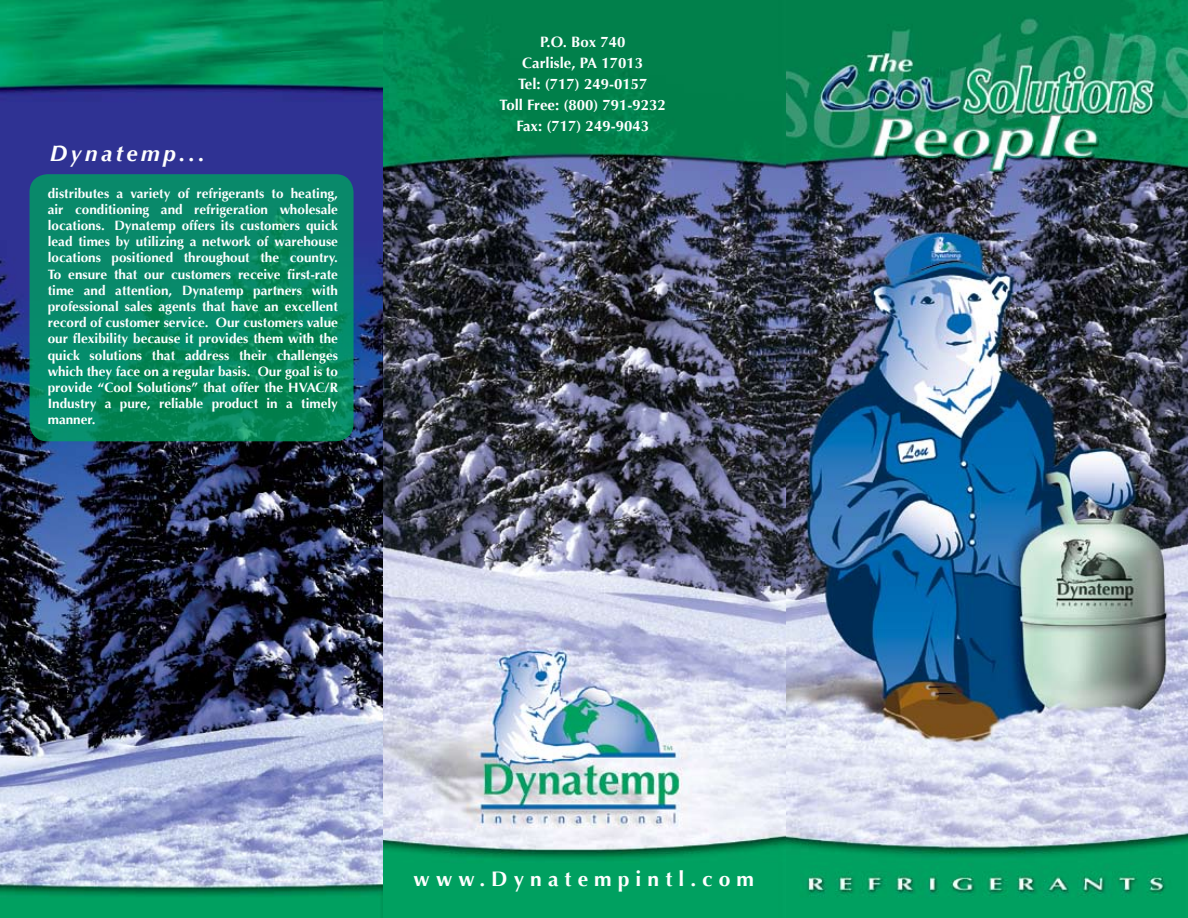
<style>
.page{position:relative;width:1188px;height:918px;background:#fff}
.page>*{position:absolute;margin:0;border:0;box-sizing:border-box;transform-origin:0 0}
.t1{font:italic 700 22.5px "Optima";letter-spacing:.15em;color:#fff}
.t2{font:700 21px "Optima";letter-spacing:.29em;color:#fff}
.t3{font:700 15px/21px "Optima";color:#fff;text-align:center}
.t4{font:700 13.5px/16.2px "Optima";color:#fff;text-align:justify}
</style>
<div class="page">
<img style="left:0;top:0;width:1188px;height:918px">
<svg style="left:30px;top:174px;width:324px;height:267px;background:#068863"></svg>
<h1 class="t1" style="left:50px;top:140px;width:157px">Dynatemp...</h1>
<p class="t4" style="left:48px;top:185px;width:292px">distributes a variety of refrigerants to heating, air conditioning and refrigeration wholesale locations. Dynatemp offers its customers quick lead times by utilizing a network of warehouse locations positioned throughout the country.<br>To ensure that our customers receive first-rate time and attention, Dynatemp partners with professional sales agents that have an excellent record of customer service. Our customers value our flexibility because it provides them with the quick solutions that address their challenges which they face on a regular basis. Our goal is to provide “Cool Solutions” that offer the HVAC/R Industry a pure, reliable product in a timely manner.</p>
<p class="t3" style="left:500px;top:31px;width:168px">P.O. Box 740<br>Carlisle, PA 17013<br>Tel: (717) 249-0157<br>Toll Free: (800) 791-9232<br>Fax: (717) 249-9043</p>
<h2 class="t2" style="left:414px;top:867px;width:342px">www.Dynatempintl.com</h2>
</div>
